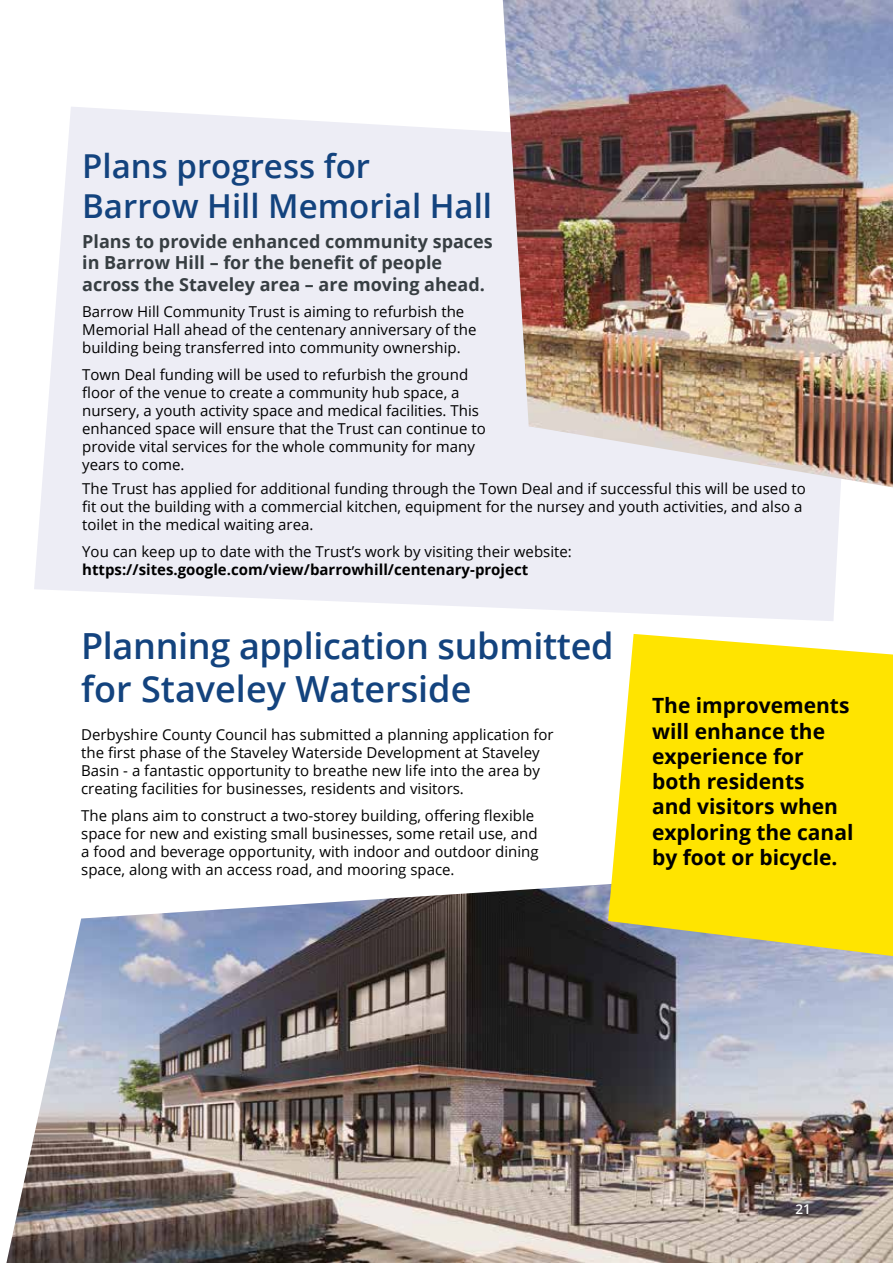
<style>
.page{position:relative;width:893px;height:1263px;background:#fff}
.page>*{position:absolute;margin:0;border:0;box-sizing:border-box;transform-origin:0 0}
.BODY_open_10_2mm_space_after{font:600 36px/43.2px "Open Sans";letter-spacing:-.01em;color:#13437e}
.BODY_open_10_2mm_space_after-2{font:600 33px/39.6px "Open Sans";color:#13437e}
.BODY_open_10_2mm_space_after-3{font:700 21px/25.2px "Open Sans";color:#000}
.BODY_open_10_2mm_space_after-4{font:700 18px/21.6px "Open Sans";color:#373e42}
.BODY_open_10_2mm_space_after-5{font:15px/18px "Open Sans";color:#000}
.BODY_open_10_2mm_space_after-6{font:700 15px "Open Sans";color:#000}
.t1{font:600 13.5px "Open Sans";color:#fff}
</style>
<div class="page">
<svg style="left:34px;top:107px;width:807px;height:514px;background:#eeeef5"></svg>
<img style="left:6px;top:884px;width:887px;height:379px">
<img style="left:503px;top:0;width:390px;height:487px">
<svg style="left:608px;top:634px;width:285px;height:322px;background:#f8e01a"></svg>
<p class="BODY_open_10_2mm_space_after-2" style="left:82px;top:145px;width:411px">Plans progress for<br>Barrow Hill Memorial Hall</p>
<p class="BODY_open_10_2mm_space_after-4" style="left:82px;top:230px;width:412px">Plans to provide enhanced community spaces in Barrow Hill – for the benefit of people across the Staveley area – are moving ahead.</p>
<p class="BODY_open_10_2mm_space_after-5" style="left:82px;top:303px;width:396px">Barrow Hill Community Trust is aiming to refurbish the<br>Memorial Hall ahead of the centenary anniversary of the building being transferred into community ownership.</p>
<p class="BODY_open_10_2mm_space_after-5" style="left:82px;top:365px;width:405px">Town Deal funding will be used to refurbish the ground floor of the venue to create a community hub space, a nursery, a youth activity space and medical facilities. This enhanced space will ensure that the Trust can continue to provide vital services for the whole community for many years to come.</p>
<p class="BODY_open_10_2mm_space_after-5" style="left:82px;top:480px;width:725px">The Trust has applied for additional funding through the Town Deal and if successful this will be used to fit out the building with a commercial kitchen, equipment for the nursey and youth activities, and also a toilet in the medical waiting area.</p>
<p class="BODY_open_10_2mm_space_after-5" style="left:82px;top:542px;width:491px">You can keep up to date with the Trust’s work by visiting their website:</p>
<p class="BODY_open_10_2mm_space_after-6" style="left:82px;top:559px;width:448px">https://sites.google.com/view/barrowhill/centenary-project</p>
<p class="BODY_open_10_2mm_space_after" style="left:81px;top:624px;width:534px">Planning application submitted for Staveley Waterside</p>
<p class="BODY_open_10_2mm_space_after-5" style="left:81px;top:725px;width:474px">Derbyshire County Council has submitted a planning application for the first phase of the Staveley Waterside Development at Staveley Basin - a fantastic opportunity to breathe new life into the area by creating facilities for businesses, residents and visitors.</p>
<p class="BODY_open_10_2mm_space_after-5" style="left:81px;top:806px;width:459px">The plans aim to construct a two-storey building, offering flexible space for new and existing small businesses, some retail use, and a food and beverage opportunity, with indoor and outdoor dining space, along with an access road, and mooring space.</p>
<p class="BODY_open_10_2mm_space_after-3" style="left:652px;top:693px;width:203px">The improvements will enhance the experience for both residents<br>and visitors when exploring the canal by foot or bicycle.</p>
<p class="t1" style="left:795px;top:1199px;width:17px">21</p>
</div>
